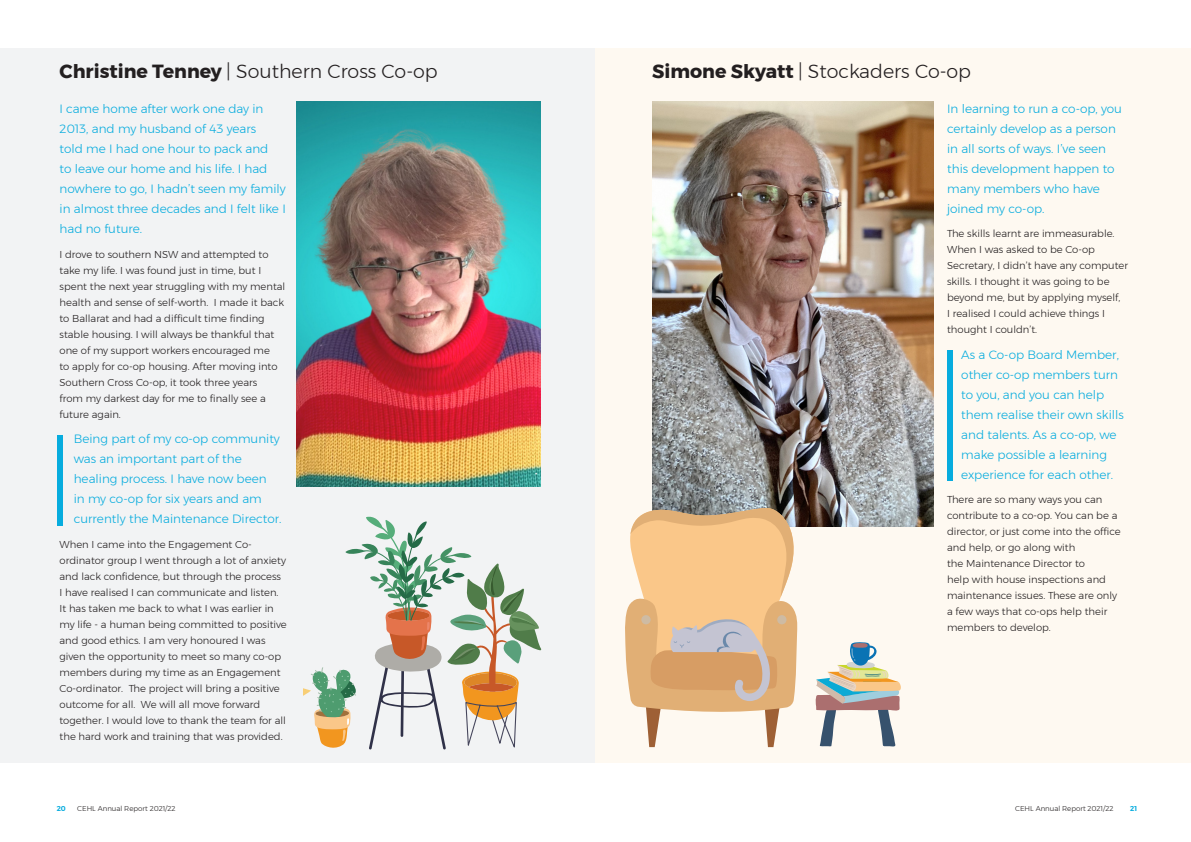
<style>
.page{position:relative;width:1191px;height:842px;background:#fff}
.page>*{position:absolute;margin:0;border:0;box-sizing:border-box;transform-origin:0 0}
.t1{font:300 19px "Montserrat";color:#231f20}
.t2{font:300 12px/20px "Montserrat";color:#07acde}
.t3{font:300 10px/16px "Montserrat";color:#231f20}
.t4{font:300 7px "Montserrat";color:#231f20}
.t5{font:600 7px "Montserrat";color:#07acde}
.s1{font-weight:700}
</style>
<div class="page">
<div style="left:0;top:48px;width:595px;height:715px;background:#f2f3f4"></div>
<div style="left:595px;top:48px;width:596px;height:715px;background:#fef9f1"></div>
<div style="left:57px;top:435px;width:5px;height:91px;background:#07acde"></div>
<img style="left:296px;top:102px;width:244px;height:384px">
<img style="left:652px;top:101px;width:281px;height:425px">
<div style="left:947px;top:350px;width:5px;height:131px;background:#07acde"></div>
<svg style="left:303px;top:516px;width:238px;height:233px"></svg>
<svg style="left:625px;top:508px;width:172px;height:239px"></svg>
<svg style="left:815px;top:642px;width:86px;height:105px"></svg>
<p class="t1" style="left:60px;top:57px;width:380px"><span class="s1">Christine Tenney</span> | Southern Cross Co-op</p>
<p class="t2" style="left:60px;top:99px;width:228px">I came home after work one day in<br>2013, and my husband of 43 years<br>told me I had one hour to pack and<br>to leave our home and his life. I had nowhere to go, I hadn’t seen my family in almost three decades and I felt like I had no future.</p>
<p class="t3" style="left:60px;top:246px;width:227px">I drove to southern NSW and attempted to take my life. I was found just in time, but I spent the next year struggling with my mental health and sense of self-worth. I made it back to Ballarat and had a difficult time finding stable housing. I will always be thankful that one of my support workers encouraged me<br>to apply for co-op housing. After moving into Southern Cross Co-op, it took three years<br>from my darkest day for me to finally see a future again.</p>
<p class="t2" style="left:74px;top:429px;width:209px">Being part of my co-op community was an important part of the healing process. I have now been<br>in my co-op for six years and am currently the Maintenance Director.</p>
<p class="t3" style="left:60px;top:536px;width:229px">When I came into the Engagement Co&shy;ordinator group I went through a lot of anxiety and lack confidence, but through the process<br>I have realised I can communicate and listen.<br>It has taken me back to what I was earlier in my life - a human being committed to positive and good ethics. I am very honoured I was given the opportunity to meet so many co-op members during my time as an Engagement Co-ordinator. The project will bring a positive outcome for all. We will all move forward together. I would love to thank the team for all the hard work and training that was provided.</p>
<p class="t1" style="left:652px;top:57px;width:320px"><span class="s1">Simone Skyatt</span> | Stockaders Co-op</p>
<p class="t2" style="left:947px;top:98px;width:176px">In learning to run a co-op, you certainly develop as a person in all sorts of ways. I’ve seen this development happen to many members who have joined my co-op.</p>
<p class="t3" style="left:947px;top:225px;width:182px">The skills learnt are immeasurable.<br>When I was asked to be Co-op<br>Secretary, I didn’t have any computer skills. I thought it was going to be beyond me, but by applying myself,<br>I realised I could achieve things I thought I couldn’t.</p>
<p class="t2" style="left:961px;top:344px;width:164px">As a Co-op Board Member, other co-op members turn to you, and you can help them realise their own skills and talents. As a co-op, we make possible a learning experience for each other.</p>
<p class="t3" style="left:947px;top:492px;width:175px">There are so many ways you can contribute to a co-op. You can be a director, or just come into the office and help, or go along with<br>the Maintenance Director to<br>help with house inspections and maintenance issues. These are only a few ways that co-ops help their members to develop.</p>
<p class="t5" style="left:57px;top:803px;width:11px">20</p>
<p class="t4" style="left:77px;top:803px;width:100px">CEHL Annual Report 2021/22</p>
<p class="t4" style="left:1015px;top:803px;width:100px">CEHL Annual Report 2021/22</p>
<p class="t5" style="left:1130px;top:803px;width:8px">21</p>
</div>
